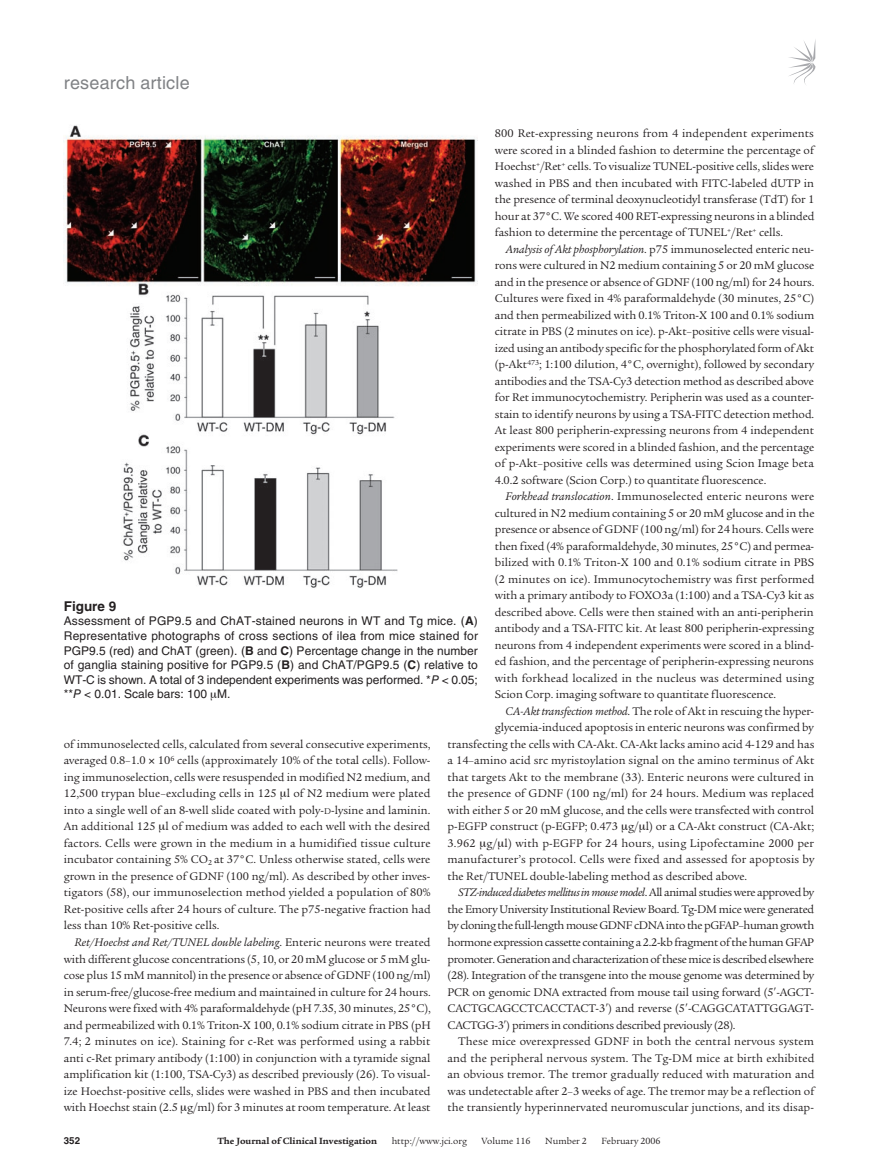
<style>
.page{position:relative;width:878px;height:1174px;background:#fff}
.page>*{position:absolute;margin:0;border:0;box-sizing:border-box;transform-origin:0 0}
.t1{font:18px "Helvetica LT Std";letter-spacing:.01em;color:#808285}
.t2{font:700 13.5px "Helvetica LT Std";color:#231f20}
.t3{font:12px/16.5px "Legacy Serif Std";color:#231f20;text-align:justify}
.t4{font:12px/14.7px "Helvetica LT Std";letter-spacing:-.005em;color:#231f20;text-align:justify}
.t5{font:12px "Legacy Serif Std";letter-spacing:-.03em;color:#231f20}
.t6{font:12px "Legacy Serif Std";letter-spacing:-.025em;color:#231f20}
.t7{font:italic 12px "Legacy Serif Std";letter-spacing:-.03em;color:#231f20}
.t8{font:12px "Legacy Serif Std";letter-spacing:-.02em;color:#231f20}
.t9{font:9.75px "Legacy Serif Std";color:#231f20}
.t10{font:700 9.75px "Legacy Serif Std";color:#231f20}
.t11{font:700 9.75px "Helvetica LT Std";color:#231f20}
.s1{font-style:italic}
.s2{font-style:normal}
.s3{font-weight:700}
.s4{font-size:9px}
</style>
<div class="page">
<svg style="left:789px;top:41px;width:26px;height:44px"></svg>
<img style="left:64px;top:125px;width:414px;height:463px">
<h1 class="t1" style="left:64px;top:72px;width:127px">research article</h1>
<p class="t3" style="left:495px;top:125px;width:321px">800 Ret-expressing neurons from 4 independent experiments were scored in a blinded fashion to determine the percentage of Hoechst<sup>+</sup>/Ret<sup>+</sup> cells. To visualize TUNEL-positive cells, slides were washed in PBS and then incubated with FITC-labeled dUTP in the presence of terminal deoxynucleotidyl transferase (TdT) for 1 hour at 37°C. We scored 400 RET-expressing neurons in a blinded fashion to determine the percentage of TUNEL<sup>+</sup>/Ret<sup>+</sup> cells.</p>
<p class="t3" style="left:495px;top:241px;width:321px;text-indent:11px"><span class="s1">Analysis of Akt phosphorylation</span>. p75 immunoselected enteric neu&shy;rons were cultured in N2 medium containing 5 or 20 mM glucose and in the presence or absence of GDNF (100 ng/ml) for 24 hours.<br>Cultures were fixed in 4% paraformaldehyde (30 minutes, 25°C) and then permeabilized with 0.1% Triton-X 100 and 0.1% sodium citrate in PBS (2 minutes on ice). p-Akt–positive cells were visual&shy;ized using an antibody specific for the phosphorylated form of Akt (p-Akt<sup>473</sup>; 1:100 dilution, 4°C, overnight), followed by secondary antibodies and the TSA-Cy3 detection method as described above for Ret immunocytochemistry. Peripherin was used as a counter&shy;stain to identify neurons by using a TSA-FITC detection method.<br>At least 800 peripherin-expressing neurons from 4 independent experiments were scored in a blinded fashion, and the percentage of p-Akt–positive cells was determined using Scion Image beta 4.0.2 software (Scion Corp.) to quantitate fluorescence.</p>
<p class="t3" style="left:495px;top:488px;width:321px;text-indent:11px"><span class="s1">Forkhead translocation</span>. Immunoselected enteric neurons were cultured in N2 medium containing 5 or 20 mM glucose and in the presence or absence of GDNF (100 ng/ml) for 24 hours. Cells were then fixed (4% paraformaldehyde, 30 minutes, 25°C) and permea&shy;bilized with 0.1% Triton-X 100 and 0.1% sodium citrate in PBS (2 minutes on ice). Immunocytochemistry was first performed with a primary antibody to FOXO3a (1:100) and a TSA-Cy3 kit as described above. Cells were then stained with an anti-peripherin antibody and a TSA-FITC kit. At least 800 peripherin-expressing neurons from 4 independent experiments were scored in a blind&shy;ed fashion, and the percentage of peripherin-expressing neurons with forkhead localized in the nucleus was determined using Scion Corp. imaging software to quantitate fluorescence.</p>
<p class="t3" style="left:505px;top:703px;width:310px"><span class="s1">CA-Akt transfection method</span>. The role of Akt in rescuing the hyper-</p>
<p class="t3" style="left:495px;top:719px;width:320px">glycemia-induced apoptosis in enteric neurons was confirmed by</p>
<p class="t3" style="left:447px;top:736px;width:368px">transfecting the cells with CA-Akt. CA-Akt lacks amino acid 4-129 and has</p>
<p class="t3" style="left:447px;top:752px;width:368px">a 14–amino acid src myristoylation signal on the amino terminus of Akt</p>
<p class="t3" style="left:447px;top:769px;width:368px">that targets Akt to the membrane (33). Enteric neurons were cultured in</p>
<p class="t3" style="left:447px;top:785px;width:368px">the presence of GDNF (100 ng/ml) for 24 hours. Medium was replaced</p>
<p class="t3" style="left:447px;top:802px;width:368px">with either 5 or 20 mM glucose, and the cells were transfected with control</p>
<p class="t3" style="left:447px;top:818px;width:368px">p-EGFP construct (p-EGFP; 0.473 g/ l) or a CA-Akt construct (CA-Akt;</p>
<p class="t3" style="left:447px;top:835px;width:368px">3.962 g/ l) with p-EGFP for 24 hours, using Lipofectamine 2000 per</p>
<p class="t3" style="left:447px;top:851px;width:368px">manufacturer’s protocol. Cells were fixed and assessed for apoptosis by</p>
<p class="t3" style="left:447px;top:868px;width:301px">the Ret/TUNEL double-labeling method as described above.</p>
<p class="t7" style="left:458px;top:886px;width:357px">STZ-induced diabetes mellitus in mouse model<span class="s2">. All animal studies were approved by</span></p>
<p class="t6" style="left:447px;top:902px;width:368px">the Emory University Institutional Review Board. Tg-DM mice were generated</p>
<p class="t5" style="left:447px;top:919px;width:368px">by cloning the full-length mouse GDNF cDNA into the pGFAP–human growth</p>
<p class="t5" style="left:447px;top:935px;width:368px">hormone expression cassette containing a 2.2-kb fragment of the human GFAP</p>
<p class="t5" style="left:447px;top:952px;width:368px">promoter. Generation and characterization of these mice is described elsewhere</p>
<p class="t8" style="left:447px;top:968px;width:368px">(28). Integration of the transgene into the mouse genome was determined by</p>
<p class="t3" style="left:447px;top:983px;width:368px">PCR on genomic DNA extracted from mouse tail using forward (5 -AGCT-</p>
<p class="t3" style="left:447px;top:1000px;width:368px">CACTGCAGCCTCACCTACT-3 ) and reverse (5 -CAGGCATATTGGAGT-</p>
<p class="t6" style="left:447px;top:1018px;width:289px">CACTGG-3 ) primers in conditions described previously (28).</p>
<p class="t3" style="left:458px;top:1033px;width:357px">These mice overexpressed GDNF in both the central nervous system</p>
<p class="t3" style="left:447px;top:1049px;width:368px">and the peripheral nervous system. The Tg-DM mice at birth exhibited</p>
<p class="t3" style="left:447px;top:1066px;width:368px">an obvious tremor. The tremor gradually reduced with maturation and</p>
<p class="t3" style="left:447px;top:1082px;width:368px">was undetectable after 2–3 weeks of age. The tremor may be a reflection of</p>
<p class="t3" style="left:447px;top:1099px;width:368px">the transiently hyperinnervated neuromuscular junctions, and its disap-</p>
<p class="t2" style="left:64px;top:597px;width:54px">Figure 9</p>
<p class="t4" style="left:64px;top:613px;width:416px">Assessment of PGP9.5 and ChAT-stained neurons in WT and Tg mice. (<span class="s3">A</span>)<br>Representative photographs of cross sections of ilea from mice stained for PGP9.5 (red) and ChAT (green). (<span class="s3">B</span> and <span class="s3">C</span>) Percentage change in the number of ganglia staining positive for PGP9.5 (<span class="s3">B</span>) and ChAT/PGP9.5 (<span class="s3">C</span>) relative to WT-C is shown. A total of 3 independent experiments was performed. *<span class="s1">P</span> &lt; 0.05; **<span class="s1">P</span> &lt; 0.01. Scale bars: 100 M.</p>
<p class="t3" style="left:64px;top:736px;width:368px">of immunoselected cells, calculated from several consecutive experiments, averaged 0.8–1.0 10<sup>6</sup> cells (approximately 10% of the total cells). Follow&shy;ing immunoselection, cells were resuspended in modified N2 medium, and 12,500 trypan blue–excluding cells in 125 l of N2 medium were plated into a single well of an 8-well slide coated with poly-<span class="s4">d</span>-lysine and laminin.<br>An additional 125 l of medium was added to each well with the desired factors. Cells were grown in the medium in a humidified tissue culture incubator containing 5% CO<sub>2</sub> at 37°C. Unless otherwise stated, cells were grown in the presence of GDNF (100 ng/ml). As described by other inves&shy;tigators (58), our immunoselection method yielded a population of 80% Ret-positive cells after 24 hours of culture. The p75-negative fraction had less than 10% Ret-positive cells.</p>
<p class="t3" style="left:64px;top:934px;width:368px;text-indent:11px"><span class="s1">Ret/Hoechst and Ret/TUNEL double labeling</span>. Enteric neurons were treated with different glucose concentrations (5, 10, or 20 mM glucose or 5 mM glu&shy;cose plus 15 mM mannitol) in the presence or absence of GDNF (100 ng/ml) in serum-free/glucose-free medium and maintained in culture for 24 hours.<br>Neurons were fixed with 4% paraformaldehyde (pH 7.35, 30 minutes, 25°C), and permeabilized with 0.1% Triton-X 100, 0.1% sodium citrate in PBS (pH 7.4; 2 minutes on ice). Staining for c-Ret was performed using a rabbit anti c-Ret primary antibody (1:100) in conjunction with a tyramide signal amplification kit (1:100, TSA-Cy3) as described previously (26). To visual&shy;ize Hoechst-positive cells, slides were washed in PBS and then incubated with Hoechst stain (2.5 g/ml) for 3 minutes at room temperature. At least</p>
<p class="t11" style="left:64px;top:1134px;width:18px">352</p>
<p class="t10" style="left:217px;top:1135px;width:161px">The Journal of Clinical Investigation</p>
<p class="t9" style="left:391px;top:1135px;width:77px">http://www.jci.org</p>
<p class="t9" style="left:481px;top:1135px;width:50px">Volume 116</p>
<p class="t9" style="left:545px;top:1135px;width:43px">Number 2</p>
<p class="t9" style="left:601px;top:1135px;width:61px">February 2006</p>
</div>
